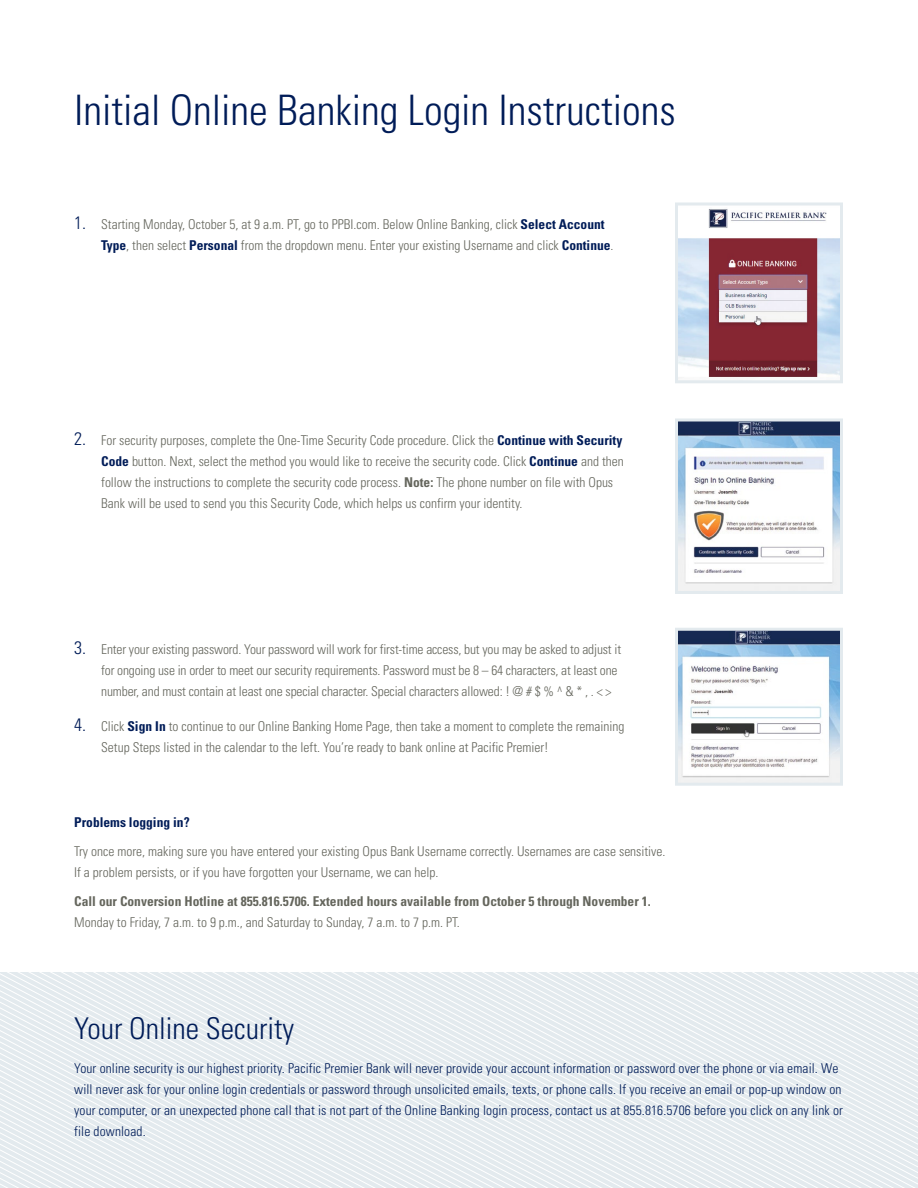
<style>
.page{position:relative;width:918px;height:1188px;background:#fff}
.page>*{position:absolute;margin:0;border:0;box-sizing:border-box;transform-origin:0 0}
.t1{font:300 condensed 42px "Univers LT Std";color:#001c58}
.t2{font:300 condensed 30px "Univers LT Std";color:#001c58}
.t3{font:300 condensed 13.5px/21px "Univers LT Std";color:#65665d}
.t4{font:300 condensed 13.5px/21px "Univers LT Std";letter-spacing:.01em;color:#001c58}
.t5{font:700 condensed 13.5px "Univers LT Std";color:#65665d}
.t6{font:700 condensed 13.5px "Univers LT Std";color:#001c58}
.s1{font-size:18px;color:#001c58}
.s2{font-weight:700;color:#001c58}
.s3{font-weight:700}
</style>
<div class="page">
<svg style="left:370px;top:972px;width:11px;height:216px"></svg>
<svg style="left:381px;top:972px;width:11px;height:216px"></svg>
<svg style="left:392px;top:972px;width:11px;height:216px"></svg>
<svg style="left:413px;top:972px;width:11px;height:216px"></svg>
<svg style="left:424px;top:972px;width:11px;height:216px"></svg>
<svg style="left:435px;top:972px;width:11px;height:216px"></svg>
<svg style="left:446px;top:972px;width:11px;height:216px"></svg>
<svg style="left:457px;top:972px;width:10px;height:216px"></svg>
<svg style="left:467px;top:972px;width:11px;height:216px"></svg>
<svg style="left:478px;top:972px;width:11px;height:216px"></svg>
<svg style="left:489px;top:972px;width:11px;height:216px"></svg>
<svg style="left:500px;top:972px;width:11px;height:216px"></svg>
<svg style="left:511px;top:972px;width:10px;height:216px"></svg>
<svg style="left:521px;top:972px;width:11px;height:216px"></svg>
<svg style="left:532px;top:972px;width:11px;height:216px"></svg>
<svg style="left:543px;top:972px;width:11px;height:216px"></svg>
<svg style="left:554px;top:972px;width:11px;height:216px"></svg>
<svg style="left:565px;top:972px;width:10px;height:216px"></svg>
<svg style="left:575px;top:972px;width:11px;height:216px"></svg>
<svg style="left:586px;top:972px;width:11px;height:216px"></svg>
<svg style="left:597px;top:972px;width:11px;height:216px"></svg>
<svg style="left:608px;top:972px;width:11px;height:216px"></svg>
<svg style="left:619px;top:972px;width:10px;height:216px"></svg>
<svg style="left:629px;top:972px;width:11px;height:216px"></svg>
<svg style="left:640px;top:972px;width:11px;height:216px"></svg>
<svg style="left:651px;top:972px;width:11px;height:216px"></svg>
<svg style="left:662px;top:972px;width:11px;height:216px"></svg>
<svg style="left:673px;top:972px;width:10px;height:216px"></svg>
<svg style="left:683px;top:972px;width:11px;height:216px"></svg>
<svg style="left:694px;top:972px;width:11px;height:216px"></svg>
<svg style="left:705px;top:972px;width:11px;height:216px"></svg>
<svg style="left:716px;top:972px;width:11px;height:216px"></svg>
<svg style="left:727px;top:972px;width:191px;height:216px"></svg>
<svg style="left:675px;top:202px;width:168px;height:181px"></svg>
<svg style="left:675px;top:418px;width:168px;height:176px"></svg>
<svg style="left:675px;top:628px;width:168px;height:158px"></svg>
<h1 class="t1" style="left:74px;top:85px;width:603px">Initial Online Banking Login Instructions</h1>
<p class="t3" style="left:101px;top:214px;width:514px;text-indent:-27px"><span class="s1">1.</span> Starting Monday, October 5, at 9 a.m. PT, go to PPBI.com. Below Online Banking, click <span class="s2">Select Account<br>Type</span>, then select <span class="s2">Personal</span> from the dropdown menu. Enter your existing Username and click <span class="s2">Continue</span>.</p>
<p class="t3" style="left:101px;top:430px;width:524px;text-indent:-27px"><span class="s1">2.</span> For security purposes, complete the One-Time Security Code procedure. Click the <span class="s2">Continue with Security Code</span> button. Next, select the method you would like to receive the security code. Click <span class="s2">Continue</span> and then follow the instructions to complete the security code process. <span class="s3">Note:</span> The phone number on file with Opus Bank will be used to send you this Security Code, which helps us confirm your identity.</p>
<p class="t3" style="left:101px;top:639px;width:521px;text-indent:-27px"><span class="s1">3.</span> Enter your existing password. Your password will work for first-time access, but you may be asked to adjust it for ongoing use in order to meet our security requirements. Password must be 8 – 64 characters, at least one number, and must contain at least one special character. Special characters allowed: ! @ # $ % ^ &amp; * , . &lt; &gt;</p>
<p class="t3" style="left:101px;top:716px;width:525px;text-indent:-27px"><span class="s1">4.</span> Click <span class="s2">Sign In</span> to continue to our Online Banking Home Page, then take a moment to complete the remaining<br>Setup Steps listed in the calendar to the left. You’re ready to bank online at Pacific Premier!</p>
<p class="t6" style="left:74px;top:813px;width:117px">Problems logging in?</p>
<p class="t3" style="left:74px;top:840px;width:593px">Try once more, making sure you have entered your existing Opus Bank Username correctly. Usernames are case sensitive.<br>If a problem persists, or if you have forgotten your Username, we can help.</p>
<p class="t5" style="left:74px;top:893px;width:578px">Call our Conversion Hotline at 855.816.5706. Extended hours available from October 5 through November 1.</p>
<p class="t3" style="left:74px;top:912px;width:387px">Monday to Friday, 7 a.m. to 9 p.m., and Saturday to Sunday, 7 a.m. to 7 p.m. PT.</p>
<h2 class="t2" style="left:74px;top:1010px;width:221px">Your Online Security</h2>
<p class="t4" style="left:74px;top:1058px;width:770px">Your online security is our highest priority. Pacific Premier Bank will never provide your account information or password over the phone or via email. We will never ask for your online login credentials or password through unsolicited emails, texts, or phone calls. If you receive an email or pop-up window on your computer, or an unexpected phone call that is not part of the Online Banking login process, contact us at 855.816.5706 before you click on any link or file download.</p>
</div>
